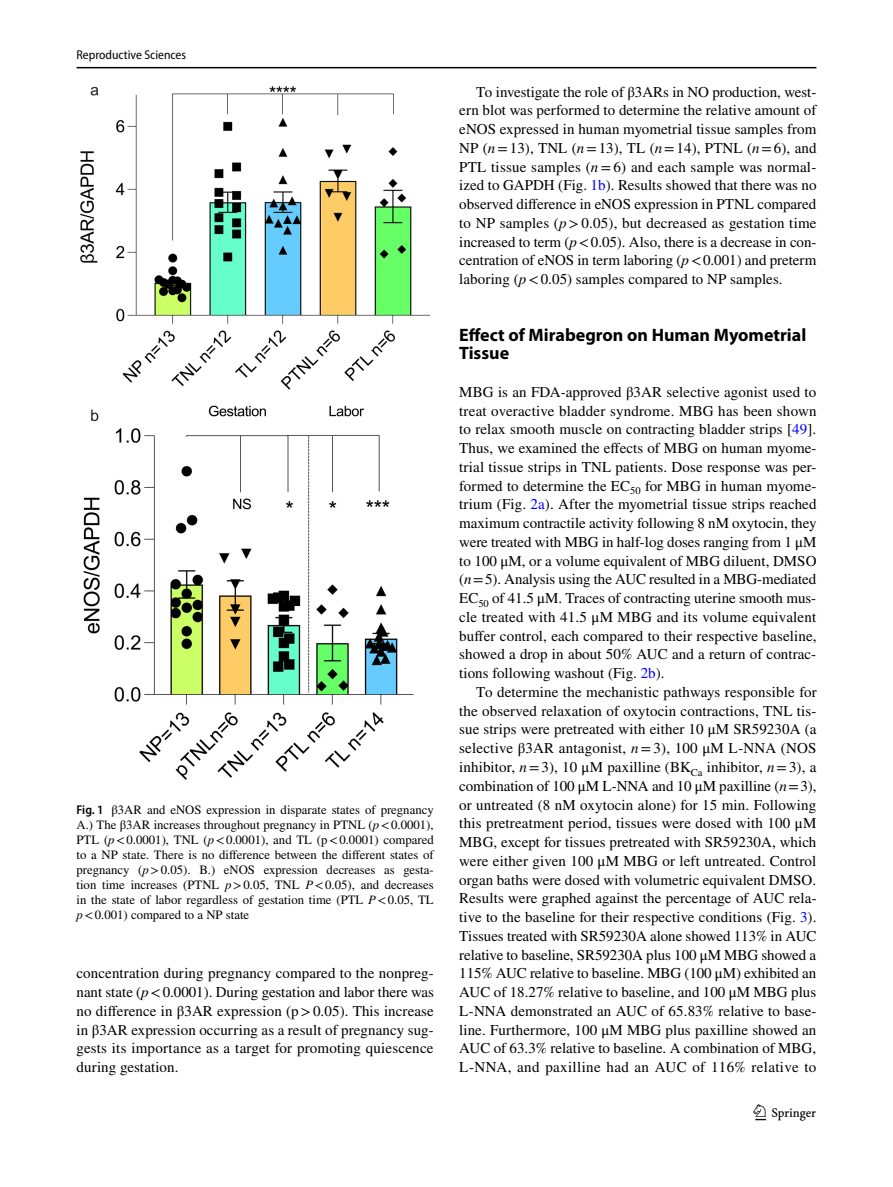
<style>
.page{position:relative;width:893px;height:1187px;background:#fff}
.page>*{position:absolute;margin:0;border:0;box-sizing:border-box;transform-origin:0 0}
.t1{font:22.5px "Springnew Regular 3";color:#000}
.t2{font:700 18px/18.8px "Myriad Pro";color:#000}
.t3{font:15px/18.8px "STIX";letter-spacing:.005em;color:#000;text-align:justify}
.t4{font:12.75px/15px "STIX";color:#000;text-align:justify}
.t5{font:semi-condensed 12.75px "Myriad Pro";color:#000}
.s1{font-family:"Myriad Pro";font-weight:600;font-stretch:semi-condensed}
.s2{font-style:italic}
.s3{color:#00f}
</style>
<div class="page">
<hr style="left:77px;top:67px;width:739px;height:1px;background:#000">
<img style="left:81px;top:87px;width:348px;height:692px">
<p class="t5" style="left:77px;top:48px;width:111px">Reproductive Sciences</p>
<p class="t4" style="left:77px;top:803px;width:359px"><span class="s1">Fig. 1</span> β3AR and eNOS expression in disparate states of pregnancy A.) The β3AR increases throughout pregnancy in PTNL (<span class="s2">p</span>&lt;0.0001), PTL (<span class="s2">p</span>&lt;0.0001), TNL (<span class="s2">p</span>&lt;0.0001), and TL (p&lt;0.0001) compared to a NP state. There is no difference between the different states of pregnancy (<span class="s2">p</span>&gt;0.05). B.) eNOS expression decreases as gesta&shy;tion time increases (PTNL <span class="s2">p</span>&gt;0.05, TNL <span class="s2">P</span>&lt;0.05), and decreases in the state of labor regardless of gestation time (PTL <span class="s2">P</span>&lt;0.05, TL <span class="s2">p</span>&lt;0.001) compared to a NP state</p>
<p class="t3" style="left:77px;top:964px;width:359px">concentration during pregnancy compared to the nonpreg&shy;nant state (<span class="s2">p</span>&lt;0.0001). During gestation and labor there was no difference in β3AR expression (p&gt;0.05). This increase in β3AR expression occurring as a result of pregnancy sug&shy;gests its importance as a target for promoting quiescence during gestation.</p>
<p class="t3" style="left:459px;top:83px;width:359px;text-indent:17px">To investigate the role of β3ARs in NO production, west&shy;ern blot was performed to determine the relative amount of eNOS expressed in human myometrial tissue samples from NP (<span class="s2">n</span>=13), TNL (<span class="s2">n</span>=13), TL (<span class="s2">n</span>=14), PTNL (<span class="s2">n</span>=6), and PTL tissue samples (<span class="s2">n</span>=6) and each sample was normal&shy;ized to GAPDH (Fig. <span class="s3">1b</span>). Results showed that there was no observed difference in eNOS expression in PTNL compared to NP samples (<span class="s2">p</span>&gt;0.05), but decreased as gestation time increased to term (<span class="s2">p</span>&lt;0.05). Also, there is a decrease in con&shy;centration of eNOS in term laboring (<span class="s2">p</span>&lt;0.001) and preterm laboring (<span class="s2">p</span>&lt;0.05) samples compared to NP samples.</p>
<p class="t2" style="left:459px;top:324px;width:349px">Effect of Mirabegron on Human Myometrial<br>Tissue</p>
<p class="t3" style="left:459px;top:383px;width:359px">MBG is an FDA-approved β3AR selective agonist used to treat overactive bladder syndrome. MBG has been shown to relax smooth muscle on contracting bladder strips [<span class="s3">49</span>].<br>Thus, we examined the effects of MBG on human myome&shy;trial tissue strips in TNL patients. Dose response was per&shy;formed to determine the EC<sub>50</sub> for MBG in human myome&shy;trium (Fig. <span class="s3">2a</span>). After the myometrial tissue strips reached maximum contractile activity following 8 nM oxytocin, they were treated with MBG in half-log doses ranging from 1 μM to 100 μM, or a volume equivalent of MBG diluent, DMSO (<span class="s2">n</span>=5). Analysis using the AUC resulted in a MBG-mediated EC<sub>50</sub> of 41.5 μM. Traces of contracting uterine smooth mus&shy;cle treated with 41.5 μM MBG and its volume equivalent buffer control, each compared to their respective baseline, showed a drop in about 50% AUC and a return of contrac&shy;tions following washout (Fig. <span class="s3">2b</span>).</p>
<p class="t3" style="left:459px;top:683px;width:359px;text-indent:17px">To determine the mechanistic pathways responsible for the observed relaxation of oxytocin contractions, TNL tis&shy;sue strips were pretreated with either 10 μM SR59230A (a selective β3AR antagonist, <span class="s2">n</span>=3), 100 μM L-NNA (NOS inhibitor, <span class="s2">n</span>=3), 10 μM paxilline (BK<sub>Ca</sub> inhibitor, <span class="s2">n</span>=3), a combination of 100 μM L-NNA and 10 μM paxilline (<span class="s2">n</span>=3), or untreated (8 nM oxytocin alone) for 15 min. Following this pretreatment period, tissues were dosed with 100 μM MBG, except for tissues pretreated with SR59230A, which were either given 100 μM MBG or left untreated. Control organ baths were dosed with volumetric equivalent DMSO.<br>Results were graphed against the percentage of AUC rela&shy;tive to the baseline for their respective conditions (Fig. <span class="s3">3</span>).<br>Tissues treated with SR59230A alone showed 113% in AUC relative to baseline, SR59230A plus 100 μM MBG showed a 115% AUC relative to baseline. MBG (100 μM) exhibited an AUC of 18.27% relative to baseline, and 100 μM MBG plus L-NNA demonstrated an AUC of 65.83% relative to base&shy;line. Furthermore, 100 μM MBG plus paxilline showed an AUC of 63.3% relative to baseline. A combination of MBG, L-NNA, and paxilline had an AUC of 116% relative to</p>
<h1 class="t1" style="left:755px;top:1104px;width:62px">1 3</h1>
</div>
